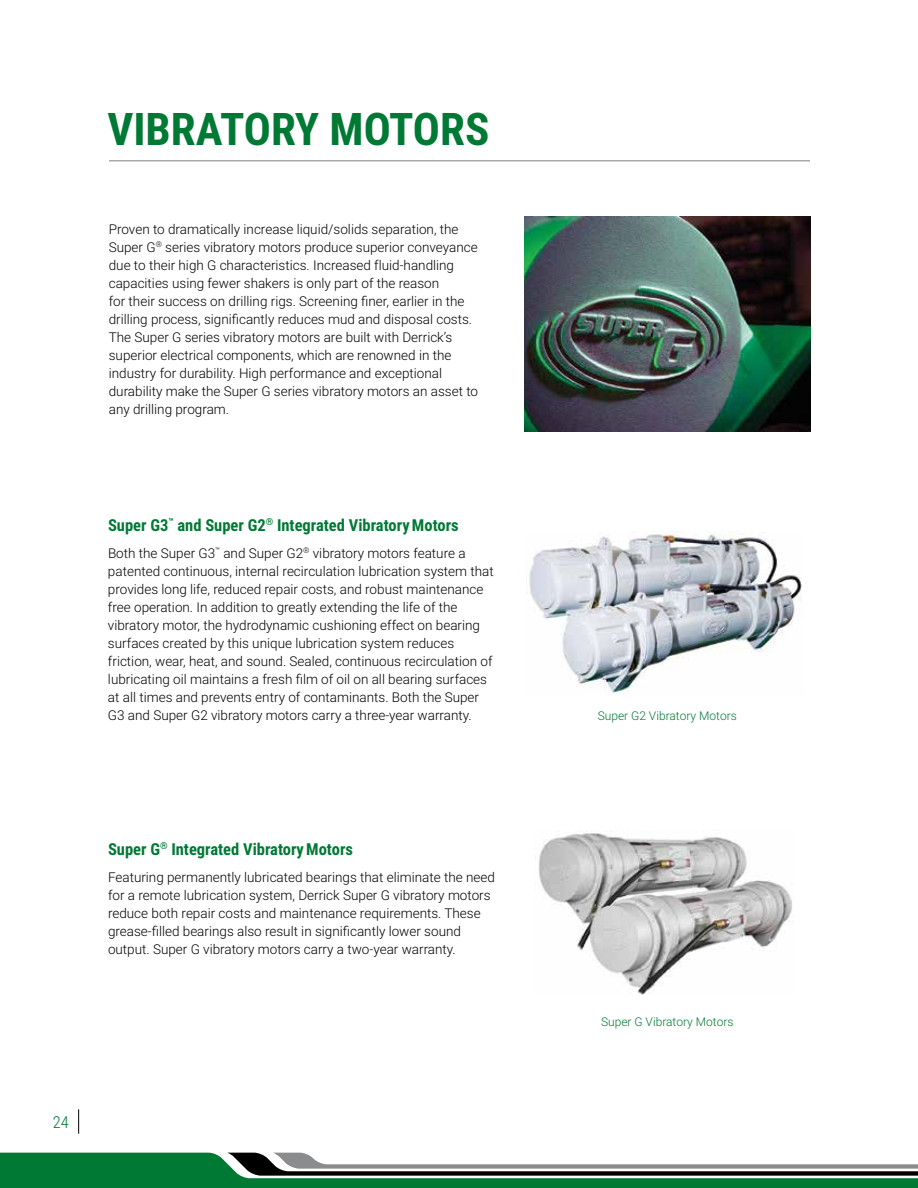
<style>
.page{position:relative;width:918px;height:1188px;background:#fff}
.page>*{position:absolute;margin:0;border:0;box-sizing:border-box;transform-origin:0 0}
.t1{font:700 45px "Roboto Condensed";color:#007934}
.t2{font:700 16.5px "Roboto Condensed";color:#007934}
.t3{font:300 16.5px "Roboto Condensed";color:#007934}
.t4{font:300 13.5px/18px "Roboto";color:#000}
.t5{font:300 12px "Roboto";color:#007934}
</style>
<div class="page">
<img style="left:526px;top:531px;width:276px;height:163px">
<img style="left:535px;top:830px;width:257px;height:165px">
<hr style="left:109px;top:160px;width:701px;height:1px;background:#8b8c8d">
<svg style="left:78px;top:1109px;width:1px;height:25px"></svg>
<img style="left:524px;top:216px;width:286px;height:216px">
<svg style="left:0;top:1153px;width:918px;height:35px"></svg>
<h1 class="t1" style="left:107px;top:98px;width:383px">VIBRATORY MOTORS</h1>
<p class="t4" style="left:109px;top:219px;width:371px">Proven to dramatically increase liquid/solids separation, the Super G<sup>®</sup> series vibratory motors produce superior conveyance due to their high G characteristics. Increased fluid-handling capacities using fewer shakers is only part of the reason<br>for their success on drilling rigs. Screening finer, earlier in the drilling process, significantly reduces mud and disposal costs.<br>The Super G series vibratory motors are built with Derrick’s superior electrical components, which are renowned in the industry for durability. High performance and exceptional durability make the Super G series vibratory motors an asset to any drilling program.</p>
<p class="t2" style="left:108px;top:513px;width:352px">Super G3<sup>™</sup> and Super G2<sup>®</sup> Integrated VibratoryMotors</p>
<p class="t4" style="left:108px;top:543px;width:387px">Both the Super G3<sup>™</sup> and Super G2<sup>®</sup> vibratory motors feature a patented continuous, internal recirculation lubrication system that provides long life, reduced repair costs, and robust maintenance free operation. In addition to greatly extending the life of the vibratory motor, the hydrodynamic cushioning effect on bearing surfaces created by this unique lubrication system reduces friction, wear, heat, and sound. Sealed, continuous recirculation of lubricating oil maintains a fresh film of oil on all bearing surfaces at all times and prevents entry of contaminants. Both the Super G3 and Super G2 vibratory motors carry a three-year warranty.</p>
<p class="t2" style="left:108px;top:837px;width:246px">Super G<sup>®</sup> Integrated VibratoryMotors</p>
<p class="t4" style="left:108px;top:867px;width:388px">Featuring permanently lubricated bearings that eliminate the need for a remote lubrication system, Derrick Super G vibratory motors reduce both repair costs and maintenance requirements. These grease-filled bearings also result in significantly lower sound output. Super G vibratory motors carry a two-year warranty.</p>
<p class="t3" style="left:53px;top:1110px;width:18px">24</p>
<p class="t5" style="left:598px;top:707px;width:141px">Super G2 Vibratory Motors</p>
<p class="t5" style="left:601px;top:1013px;width:134px">Super G Vibratory Motors</p>
</div>
